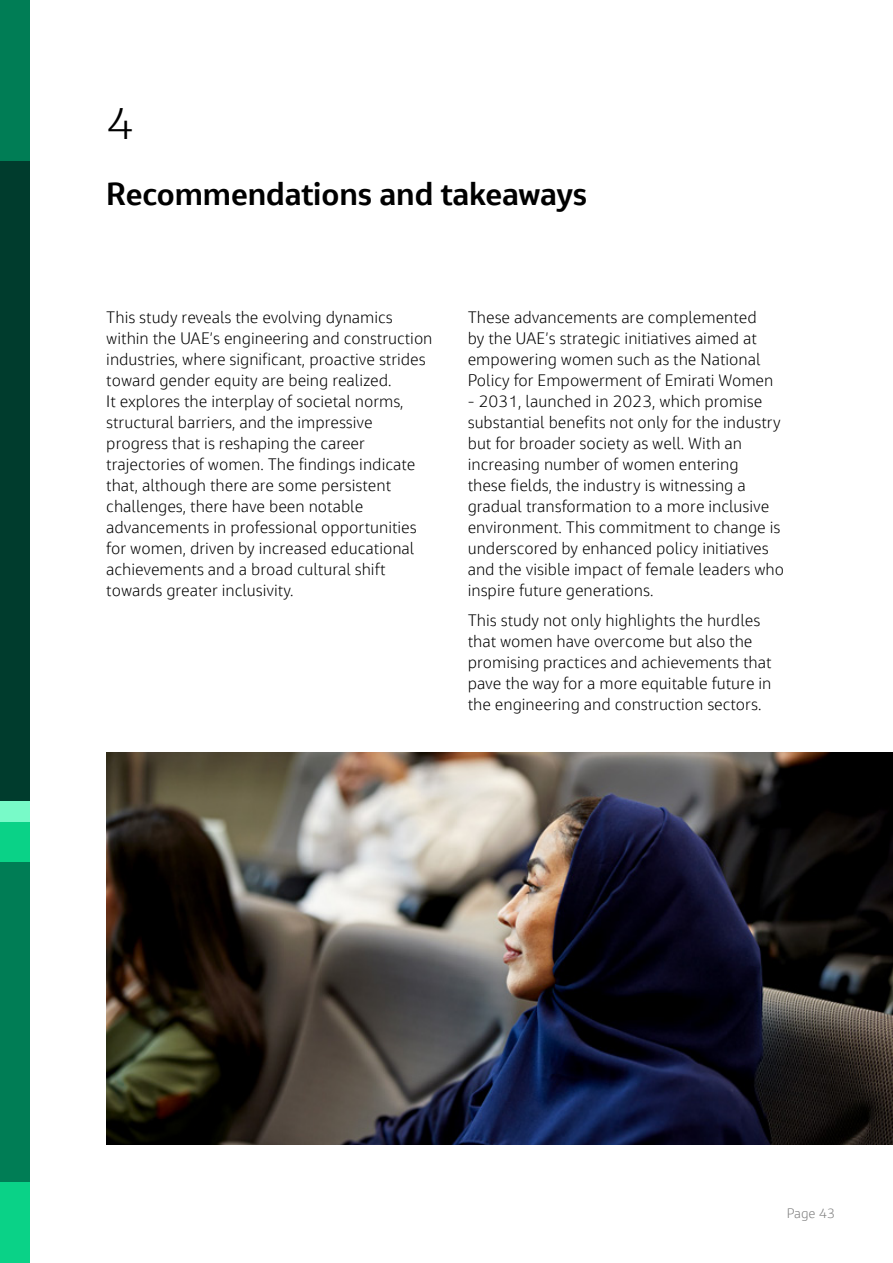
<style>
.page{position:relative;width:893px;height:1263px;background:#fff}
.page>*{position:absolute;margin:0;border:0;box-sizing:border-box;transform-origin:0 0}
.t1{font:300 45px "Jacobs Chronos";color:#000}
.t2{font:700 31.5px "Jacobs Chronos";color:#000}
.t3{font:300 16.5px/21px "Jacobs Chronos";color:#000}
.t4{font:300 13.5px "Jacobs Chronos";color:#808080}
</style>
<div class="page">
<div style="left:0;top:159px;width:30px;height:643px;background:#003c2d"></div>
<div style="left:0;top:860px;width:30px;height:326px;background:#007d55"></div>
<div style="left:0;top:0;width:30px;height:160px;background:#007d55"></div>
<div style="left:0;top:1183px;width:30px;height:80px;background:#0ad287"></div>
<div style="left:0;top:822px;width:30px;height:40px;background:#0ad287"></div>
<div style="left:0;top:802px;width:30px;height:20px;background:#78fac8"></div>
<img style="left:106px;top:752px;width:787px;height:392px">
<h1 class="t1" style="left:106px;top:97px;width:28px">4</h1>
<h2 class="t2" style="left:106px;top:173px;width:482px">Recommendations and takeaways</h2>
<p class="t3" style="left:106px;top:307px;width:328px">This study reveals the evolving dynamics within the UAE’s engineering and construction industries, where significant, proactive strides toward gender equity are being realized.<br>It explores the interplay of societal norms, structural barriers, and the impressive progress that is reshaping the career trajectories of women. The findings indicate that, although there are some persistent challenges, there have been notable advancements in professional opportunities for women, driven by increased educational achievements and a broad cultural shift towards greater inclusivity.</p>
<p class="t3" style="left:468px;top:307px;width:307px">These advancements are complemented by the UAE’s strategic initiatives aimed at empowering women such as the National Policy for Empowerment of Emirati Women</p>
<p class="t3" style="left:468px;top:391px;width:318px">- 2031, launched in 2023, which promise substantial benefits not only for the industry but for broader society as well. With an increasing number of women entering<br>these fields, the industry is witnessing a gradual transformation to a more inclusive environment. This commitment to change is underscored by enhanced policy initiatives and the visible impact of female leaders who inspire future generations.</p>
<p class="t3" style="left:468px;top:609px;width:305px">This study not only highlights the hurdles that women have overcome but also the promising practices and achievements that pave the way for a more equitable future in the engineering and construction sectors.</p>
<p class="t4" style="left:787px;top:1206px;width:50px">Page 43</p>
</div>
